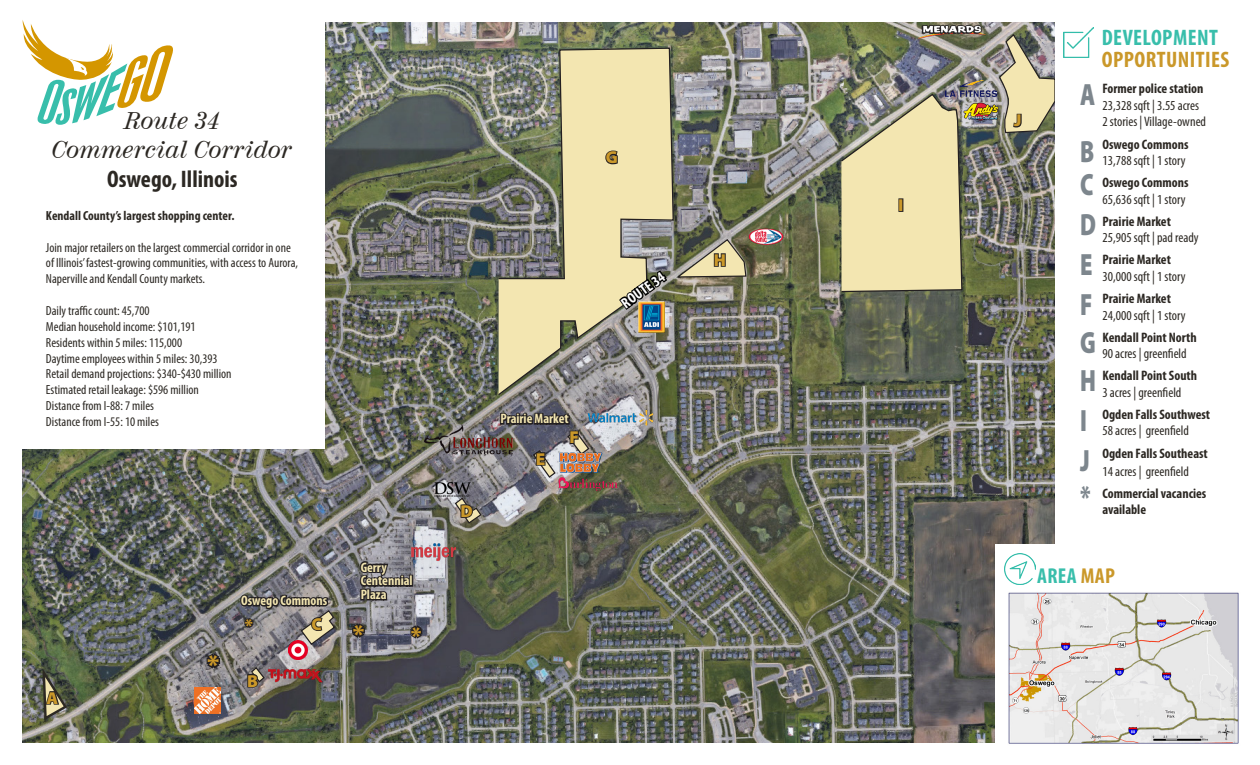
<style>
.page{position:relative;width:1260px;height:765px;background:#fff}
.page>*{position:absolute;margin:0;border:0;box-sizing:border-box;transform-origin:0 0}
.t1{font:900 30.88px "Myriad Pro";color:#7d868d;scale:.73 1}
.t2{font:900 26px "Myriad Pro";color:#ca982a}
.t3{font:900 24.75px "Myriad Pro";color:#ca982a}
.t4{font:italic 24px "Century 725 BT";color:#2c2823}
.t5{font:700 condensed 24px "Myriad Pro";color:#2c2823}
.t6{font:900 22.88px "Myriad Pro";color:#ca982a}
.t7{font:700 condensed 22.5px "Myriad Pro";letter-spacing:.02em;color:#ca982a}
.t8{font:700 condensed 22.5px "Myriad Pro";letter-spacing:.02em;color:#38beab}
.t9{font:700 condensed 21.62px "Myriad Pro";letter-spacing:.02em;color:#38beab}
.t10{font:900 17.25px "Myriad Pro";color:#ca982a}
.t11{font:700 condensed 15px "Myriad Pro";color:#fff}
.t12{font:condensed 13.75px "Myriad Pro";color:#2c2823}
.t13{font:700 condensed 13.75px/16.5px "Myriad Pro";color:#2c2823}
.t14{font:700 condensed 13.75px "Myriad Pro";color:#f3e6b1}
.t15{font:condensed 13.25px/15.9px "Myriad Pro";color:#2c2823}
.t16{font:700 condensed 13.25px "Myriad Pro";color:#2c2823}
.s1{color:#ca982a}
</style>
<div class="page">
<img style="left:23px;top:22px;width:1032px;height:720px">
<svg style="left:41px;top:669px;width:28px;height:53px"></svg>
<div style="left:21px;top:21px;width:304px;height:428px;background:#fff"></div>
<img style="left:288px;top:647px;width:19px;height:13px">
<img style="left:590px;top:405px;width:67px;height:37px">
<img style="left:411px;top:543px;width:44px;height:17px">
<img style="left:195px;top:687px;width:26px;height:26px">
<img style="left:919px;top:25px;width:67px;height:14px">
<svg style="left:23px;top:21px;width:150px;height:104px"></svg>
<img style="left:1064px;top:28px;width:29px;height:29px">
<div style="left:995px;top:545px;width:242px;height:203px;background:#fff"></div>
<img style="left:1005px;top:554px;width:30px;height:30px">
<img style="left:1008px;top:592px;width:231px;height:152px">
<svg style="left:454px;top:497px;width:28px;height:28px"></svg>
<svg style="left:246px;top:666px;width:20px;height:23px"></svg>
<svg style="left:205px;top:645px;width:17px;height:26px"></svg>
<svg style="left:840px;top:93px;width:123px;height:200px;background:#d9cfa3"></svg>
<svg style="left:998px;top:33px;width:57px;height:101px;background:#b9b296"></svg>
<svg style="left:497px;top:47px;width:177px;height:349px;background:#b9b393"></svg>
<svg style="left:350px;top:550px;width:74px;height:90px;background:#76747b"></svg>
<svg style="left:239px;top:554px;width:97px;height:93px;background:#7d7877"></svg>
<svg style="left:499px;top:313px;width:91px;height:166px;background:#9b9788"></svg>
<img style="left:749px;top:228px;width:35px;height:17px">
<img style="left:945px;top:81px;width:52px;height:17px">
<svg style="left:604px;top:150px;width:15px;height:15px"></svg>
<div style="left:898px;top:198px;width:5px;height:14px;border:2px solid #231f20"></div>
<img style="left:423px;top:424px;width:93px;height:33px">
<img style="left:618px;top:238px;width:129px;height:74px">
<img style="left:639px;top:302px;width:25px;height:30px">
<img style="left:560px;top:453px;width:42px;height:20px">
<img style="left:558px;top:476px;width:60px;height:16px">
<img style="left:435px;top:482px;width:35px;height:15px">
<img style="left:267px;top:669px;width:57px;height:14px">
<img style="left:963px;top:103px;width:35px;height:19px">
<p class="t4" style="left:125px;top:106px;width:97px">Route 34</p>
<p class="t4" style="left:52px;top:135px;width:242px">Commercial Corridor</p>
<p class="t5" style="left:107px;top:164px;width:132px">Oswego, Illinois</p>
<p class="t16" style="left:46px;top:207px;width:190px">Kendall County’s largest shopping center.</p>
<p class="t15" style="left:46px;top:239px;width:254px">Join major retailers on the largest commercial corridor in one of Illinois’ fastest-growing communities, with access to Aurora,<br>Naperville and Kendall County markets.</p>
<p class="t15" style="left:46px;top:302px;width:105px">Daily traffic count: 45,700</p>
<p class="t15" style="left:46px;top:318px;width:151px">Median household income: $101,191</p>
<p class="t15" style="left:46px;top:334px;width:138px">Residents within 5 miles: 115,000</p>
<p class="t15" style="left:46px;top:350px;width:173px">Daytime employees within 5 miles: 30,393</p>
<p class="t15" style="left:46px;top:366px;width:187px">Retail demand projections: $340-$430 million</p>
<p class="t15" style="left:46px;top:382px;width:154px">Estimated retail leakage: $596 million</p>
<p class="t15" style="left:46px;top:398px;width:109px">Distance from I-88: 7 miles</p>
<p class="t15" style="left:46px;top:413px;width:115px">Distance from I-55: 10 miles</p>
<p class="t10" style="left:47px;top:686px;width:13px">A</p>
<p class="t2" style="left:207px;top:647px;width:14px">*</p>
<p class="t14" style="left:241px;top:592px;width:88px">Oswego Commons</p>
<p class="t10" style="left:245px;top:614px;width:10px">*</p>
<p class="t10" style="left:247px;top:669px;width:12px">B</p>
<p class="t10" style="left:311px;top:613px;width:12px">C</p>
<p class="t14" style="left:361px;top:559px;width:28px">Gerry</p>
<p class="t14" style="left:361px;top:572px;width:53px">Centennial</p>
<p class="t14" style="left:361px;top:586px;width:27px">Plaza</p>
<p class="t3" style="left:353px;top:618px;width:13px">*</p>
<p class="t6" style="left:411px;top:620px;width:12px">*</p>
<p class="t10" style="left:606px;top:146px;width:14px">G</p>
<p class="t10" style="left:460px;top:500px;width:14px">D</p>
<p class="t14" style="left:500px;top:410px;width:70px">Prairie Market</p>
<p class="t10" style="left:536px;top:447px;width:11px">E</p>
<p class="t10" style="left:569px;top:426px;width:11px">F</p>
<p class="t11" style="left:617px;top:297px;width:52px;rotate:-36deg">ROUTE 34</p>
<p class="t10" style="left:714px;top:249px;width:14px">H</p>
<p class="t10" style="left:898px;top:194px;width:7px">I</p>
<p class="t10" style="left:1014px;top:109px;width:9px">J</p>
<p class="t8" style="left:1102px;top:23px;width:118px">DEVELOPMENT</p>
<p class="t7" style="left:1102px;top:46px;width:129px">OPPORTUNITIES</p>
<p class="t13" style="left:1102px;top:80px;width:102px">Former police station</p>
<p class="t12" style="left:1102px;top:97px;width:98px">23,328 sqft | 3.55 acres</p>
<p class="t12" style="left:1102px;top:114px;width:105px">2 stories | Village-owned</p>
<p class="t13" style="left:1102px;top:135px;width:88px">Oswego Commons</p>
<p class="t12" style="left:1102px;top:152px;width:85px">13,788 sqft | 1 story</p>
<p class="t13" style="left:1102px;top:174px;width:88px">Oswego Commons</p>
<p class="t12" style="left:1102px;top:191px;width:85px">65,636 sqft | 1 story</p>
<p class="t13" style="left:1102px;top:213px;width:70px">Prairie Market</p>
<p class="t12" style="left:1102px;top:229px;width:98px">25,905 sqft | pad ready</p>
<p class="t13" style="left:1102px;top:251px;width:70px">Prairie Market</p>
<p class="t12" style="left:1102px;top:268px;width:85px">30,000 sqft | 1 story</p>
<p class="t13" style="left:1102px;top:290px;width:70px">Prairie Market</p>
<p class="t12" style="left:1102px;top:307px;width:85px">24,000 sqft | 1 story</p>
<p class="t13" style="left:1102px;top:329px;width:96px">Kendall Point North</p>
<p class="t12" style="left:1102px;top:345px;width:86px">90 acres | greenfield</p>
<p class="t13" style="left:1102px;top:367px;width:96px">Kendall Point South</p>
<p class="t12" style="left:1102px;top:384px;width:80px">3 acres | greenfield</p>
<p class="t13" style="left:1102px;top:406px;width:109px">Ogden Falls Southwest</p>
<p class="t12" style="left:1102px;top:423px;width:88px">58 acres | greenfield</p>
<p class="t13" style="left:1102px;top:444px;width:107px">Ogden Falls Southeast</p>
<p class="t12" style="left:1102px;top:463px;width:88px">14 acres | greenfield</p>
<p class="t13" style="left:1102px;top:485px;width:105px">Commercial vacancies available</p>
<p class="t1" style="left:1080px;top:74px;width:22px">A</p>
<p class="t1" style="left:1080px;top:131px;width:21px">B</p>
<p class="t1" style="left:1080px;top:164px;width:20px">C</p>
<p class="t1" style="left:1080px;top:204px;width:23px">D</p>
<p class="t1" style="left:1080px;top:244px;width:19px">E</p>
<p class="t1" style="left:1080px;top:284px;width:18px">F</p>
<p class="t1" style="left:1080px;top:322px;width:23px">G</p>
<p class="t1" style="left:1080px;top:360px;width:23px">H</p>
<p class="t1" style="left:1080px;top:400px;width:11px">I</p>
<p class="t1" style="left:1080px;top:440px;width:15px">J</p>
<p class="t1" style="left:1080px;top:475px;width:16px">*</p>
<p class="t9" style="left:1037px;top:563px;width:80px">AREA <span class="s1">MAP</span></p>
</div>
